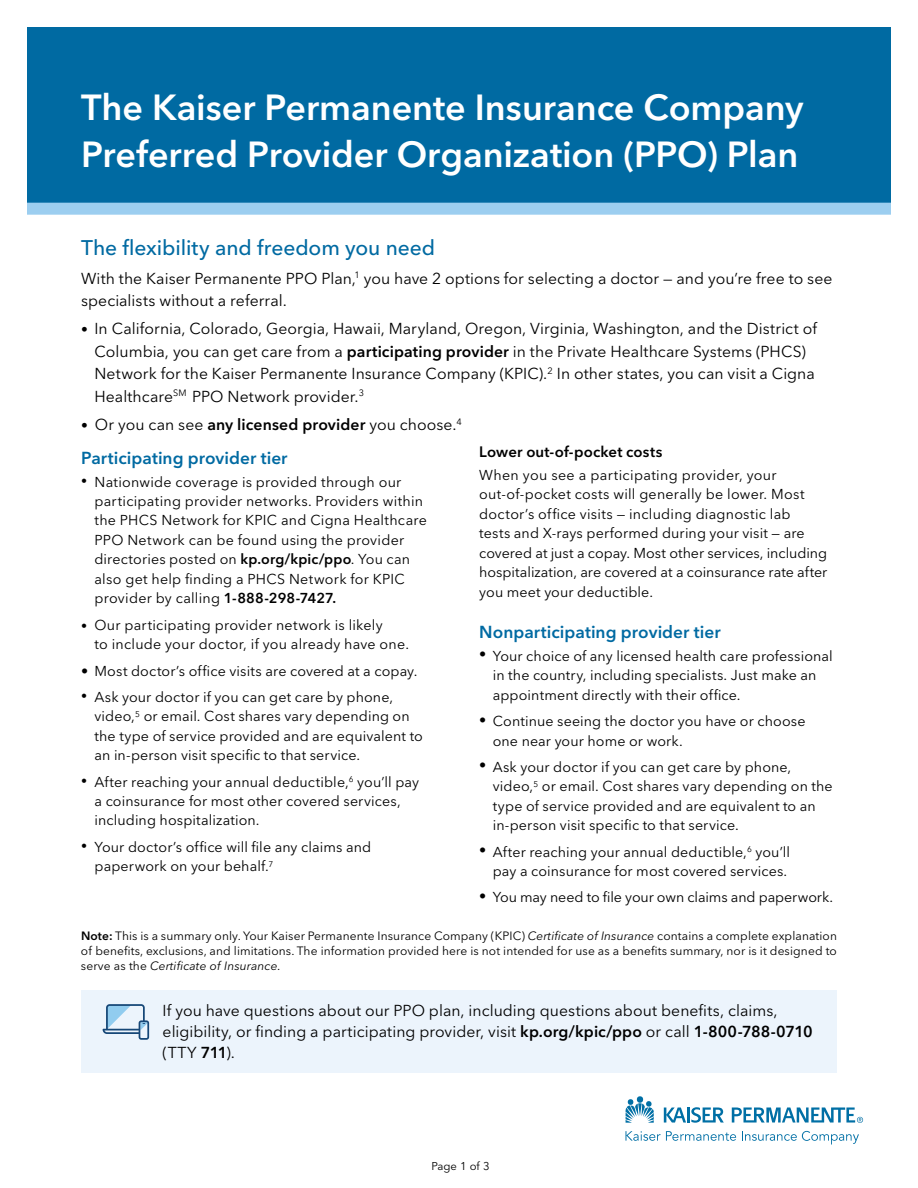
<style>
.page{position:relative;width:918px;height:1188px;background:#fff}
.page>*{position:absolute;margin:0;border:0;box-sizing:border-box;transform-origin:0 0}
.t1{font:600 36px/46.5px "Avenir Next LT Pro";color:#fff}
.t2{font:500 21px "Avenir Next LT Pro";letter-spacing:-.005em;color:#006aa2}
.t3{font:600 17.25px "Avenir Next LT Pro";letter-spacing:.005em;color:#006aa2}
.t4{font:15.75px/22.5px "Avenir Next LT Pro";letter-spacing:.005em;color:#000}
.t5{font:600 15px "Avenir Next LT Pro";letter-spacing:.01em;color:#000}
.t6{font:14.25px/19.5px "Avenir Next LT Pro";letter-spacing:.01em;color:#000}
.t7{font:14.25px "Avenir Next LT Pro";letter-spacing:-.01em;color:#000}
.t8{font:12px/15px "Avenir Next LT Pro";letter-spacing:.01em;color:#000;text-align:justify}
.t9{font:11.25px "Avenir Next LT Pro";color:#000}
.s1{font-size:13.5px}
.s2{font-weight:600}
.s3{font-size:12px}
.s4{font-style:italic}
</style>
<div class="page">
<div style="left:27px;top:27px;width:864px;height:183px;background:#006aa2"></div>
<div style="left:27px;top:203px;width:864px;height:12px;background:#9ccef0"></div>
<div style="left:81px;top:990px;width:756px;height:83px;background:#ecf4fc"></div>
<svg style="left:103px;top:1004px;width:46px;height:36px"></svg>
<svg style="left:626px;top:1131px;width:110px;height:10px"></svg>
<svg style="left:742px;top:1131px;width:117px;height:13px"></svg>
<svg style="left:626px;top:1099px;width:28px;height:24px"></svg>
<div style="left:637px;top:1096px;width:6px;height:7px;background:#006fa5;border-radius:50%"></div>
<svg style="left:664px;top:1107px;width:60px;height:16px"></svg>
<svg style="left:732px;top:1107px;width:131px;height:16px"></svg>
<h1 class="t1" style="left:81px;top:84px;width:724px">The Kaiser Permanente Insurance Company<br>Preferred Provider Organization (PPO) Plan</h1>
<h2 class="t2" style="left:81px;top:235px;width:356px">The flexibility and freedom you need</h2>
<p class="t4" style="left:81px;top:267px;width:753px">With the Kaiser Permanente PPO Plan,<sup>1</sup> you have 2 options for selecting a doctor — and you’re free to see specialists without a referral.</p>
<p class="t4" style="left:94px;top:317px;width:724px;text-indent:-14px"><span class="s1">•</span> In California, Colorado, Georgia, Hawaii, Maryland, Oregon, Virginia, Washington, and the District of Columbia, you can get care from a <span class="s2">participating provider</span> in the Private Healthcare Systems (PHCS)<br>Network for the Kaiser Permanente Insurance Company (KPIC).<sup>2</sup> In other states, you can visit a Cigna Healthcare<sup>SM</sup> PPO Network provider.<sup>3</sup></p>
<p class="t4" style="left:81px;top:413px;width:382px"><span class="s1">•</span> Or you can see <span class="s2">any licensed provider</span> you choose.<sup>4</sup></p>
<h3 class="t3" style="left:81px;top:447px;width:208px">Participating provider tier</h3>
<p class="t6" style="left:95px;top:472px;width:334px;text-indent:-14px"><span class="s3">•</span> Nationwide coverage is provided through our participating provider networks. Providers within the PHCS Network for KPIC and Cigna Healthcare PPO Network can be found using the provider directories posted on <span class="s2">kp.org/kpic/ppo</span>. You can also get help finding a PHCS Network for KPIC provider by calling <span class="s2">1-888-298-7427.</span></p>
<p class="t6" style="left:95px;top:615px;width:316px;text-indent:-14px"><span class="s3">•</span> Our participating provider network is likely<br>to include your doctor, if you already have one.</p>
<p class="t6" style="left:81px;top:661px;width:338px">• Most doctor’s office visits are covered at a copay.</p>
<p class="t6" style="left:94px;top:687px;width:330px;text-indent:-13px"><span class="s3">•</span> Ask your doctor if you can get care by phone, video,<sup>5</sup> or email. Cost shares vary depending on the type of service provided and are equivalent to an in-person visit specific to that service.</p>
<p class="t6" style="left:95px;top:772px;width:326px;text-indent:-14px"><span class="s3">•</span> After reaching your annual deductible,<sup>6</sup> you’ll pay a coinsurance for most other covered services, including hospitalization.</p>
<p class="t6" style="left:94px;top:837px;width:278px;text-indent:-13px"><span class="s3">•</span> Your doctor’s office will file any claims and paperwork on your behalf.<sup>7</sup></p>
<h4 class="t5" style="left:479px;top:442px;width:185px">Lower out-of-pocket costs</h4>
<p class="t6" style="left:479px;top:465px;width:350px">When you see a participating provider, your out-of-pocket costs will generally be lower. Most doctor’s office visits — including diagnostic lab<br>tests and X-rays performed during your visit — are covered at just a copay. Most other services, including hospitalization, are covered at a coinsurance rate after you meet your deductible.</p>
<h3 class="t3" style="left:479px;top:621px;width:243px">Nonparticipating provider tier</h3>
<p class="t6" style="left:493px;top:646px;width:342px;text-indent:-13px">• Your choice of any licensed health care professional in the country, including specialists. Just make an appointment directly with their office.</p>
<p class="t6" style="left:493px;top:711px;width:314px;text-indent:-13px">• Continue seeing the doctor you have or choose one near your home or work.</p>
<p class="t6" style="left:493px;top:757px;width:342px;text-indent:-13px">• Ask your doctor if you can get care by phone, video,<sup>5</sup> or email. Cost shares vary depending on the type of service provided and are equivalent to an in-person visit specific to that service.</p>
<p class="t6" style="left:479px;top:842px;width:312px;text-align:right">• After reaching your annual deductible,<sup>6</sup> you’ll pay a coinsurance for most covered services.</p>
<p class="t7" style="left:479px;top:889px;width:355px">• You may need to file your own claims and paperwork.</p>
<p class="t8" style="left:81px;top:928px;width:758px"><span class="s2">Note:</span> This is a summary only. Your Kaiser Permanente Insurance Company (KPIC) <span class="s4">Certificate of Insurance</span> contains a complete explanation of benefits, exclusions, and limitations. The information provided here is not intended for use as a benefits summary, nor is it designed to serve as the <span class="s4">Certificate of Insurance.</span></p>
<p class="t4" style="left:163px;top:1000px;width:652px;line-height:21px">If you have questions about our PPO plan, including questions about benefits, claims, eligibility, or finding a participating provider, visit <span class="s2">kp.org/kpic/ppo</span> or call <span class="s2">1-800-788-0710 </span>(TTY <span class="s2">711</span>).</p>
<p class="t9" style="left:432px;top:1159px;width:60px">Page 1 of 3</p>
</div>
